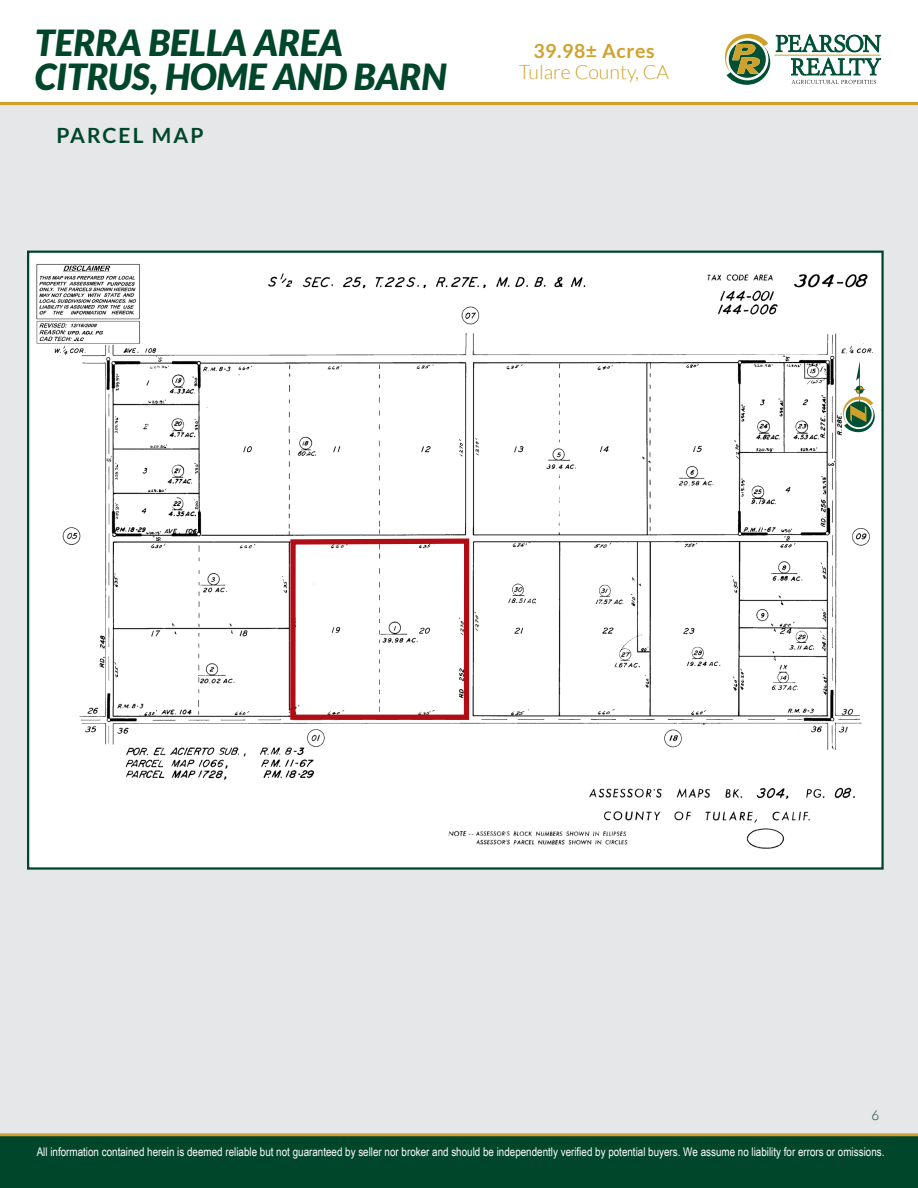
<style>
.page{position:relative;width:918px;height:1188px;background:#fff}
.page>*{position:absolute;margin:0;border:0;box-sizing:border-box;transform-origin:0 0}
.t1{font:italic 900 36px/34.5px "Lato";color:#00462b}
.t2{font:700 21px "Lato";letter-spacing:.1em;color:#00462b}
.t3{font:300 19.5px "Lato";color:#d0a12a}
.t4{font:700 19.5px "Lato";letter-spacing:.03em;color:#d0a12a}
.t5{font:300 13.5px "Lato";color:#00462b}
.t6{font:12px "Arial Narrow";color:#fff}
</style>
<div class="page">
<div style="left:0;top:105px;width:918px;height:1028px;background:#e6e7e9"></div>
<div style="left:28px;top:252px;width:855px;height:617px;background:#fff"></div>
<img style="left:36px;top:264px;width:837px;height:585px">
<svg style="left:288px;top:536px;width:184px;height:186px"></svg>
<svg style="left:725px;top:34px;width:156px;height:51px"></svg>
<hr style="left:0;top:102px;width:918px;height:3px;background:#d0a12a">
<div style="left:0;top:1134px;width:918px;height:54px;background:#00462b"></div>
<hr style="left:0;top:1133px;width:918px;height:3px;background:#d0a12a">
<div style="left:842px;top:361px;width:39px;height:99px;background:#fff"></div>
<svg style="left:843px;top:361px;width:32px;height:72px"></svg>
<h1 class="t1" style="left:35px;top:26px;width:413px">TERRA BELLA AREA<br>CITRUS, HOME AND BARN</h1>
<p class="t2" style="left:56px;top:123px;width:149px">PARCEL MAP</p>
<h3 class="t4" style="left:533px;top:40px;width:123px">39.98± Acres</h3>
<h3 class="t3" style="left:519px;top:62px;width:152px">Tulare County, CA</h3>
<p class="t5" style="left:871px;top:1108px;width:9px">6</p>
<p class="t6" style="left:37px;top:1143px;width:849px">All information contained herein is deemed reliable but not guaranteed by seller nor broker and should be independently verified by potential buyers. We assume no liability for errors or omissions.</p>
</div>
